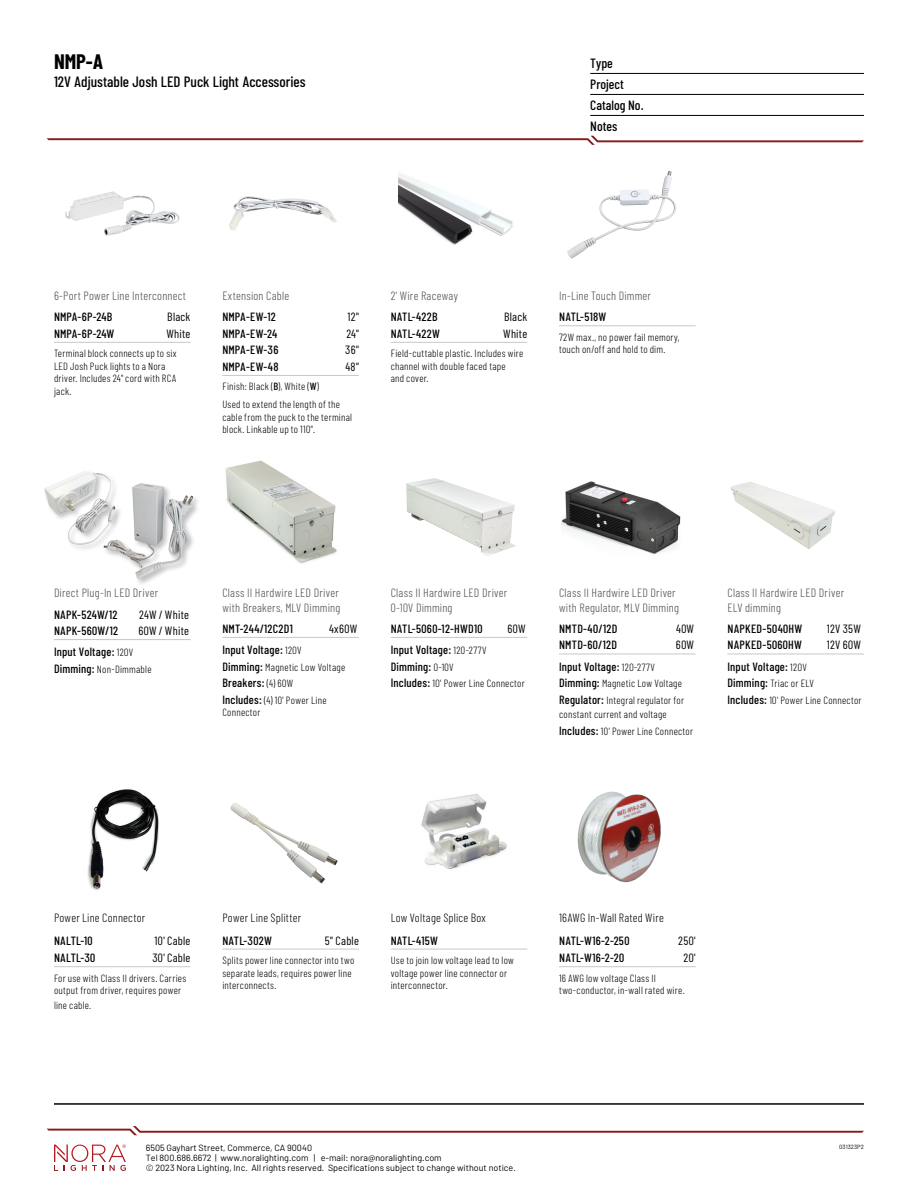
<style>
.page{position:relative;width:918px;height:1188px;background:#fff}
.page>*{position:absolute;margin:0;border:0;box-sizing:border-box;transform-origin:0 0}
.t1{font:700 21px "Barlow Condensed";color:#000}
.t2{font:500 15px "Barlow Condensed";color:#000}
.t3{font:500 13.5px/21px "Barlow Condensed";color:#000}
.t4{font:500 12px/16.5px "Barlow Condensed";letter-spacing:.02em;color:#000}
.t5{font:300 12px/14.4px "Barlow Condensed";letter-spacing:.02em;color:#4d4d4f}
.t6{font:12px "Barlow Condensed";letter-spacing:.02em;color:#000}
.t7{font:300 12px "Barlow Condensed";letter-spacing:.02em;color:#000}
.t8{font:300 10.5px/12.6px "Barlow Condensed";letter-spacing:.025em;color:#000}
.t9{font:9px/9.9px "Barlow";color:#000}
.t10{font:6px "Barlow";color:#000}
.s1{font-weight:500}
.s2{font-weight:300;font-size:10.5px}
.s3{font-weight:500;font-size:12px}
</style>
<div class="page">
<svg style="left:54px;top:1145px;width:72px;height:26px"></svg>
<hr style="left:590px;top:73px;width:274px;height:1px;background:#000">
<hr style="left:590px;top:94px;width:274px;height:1px;background:#000">
<hr style="left:590px;top:115px;width:274px;height:1px;background:#000">
<svg style="left:47px;top:136px;width:817px;height:9px"></svg>
<svg style="left:47px;top:1126px;width:817px;height:9px"></svg>
<hr style="left:54px;top:1103px;width:810px;height:2px;background:#000">
<hr style="left:54px;top:342px;width:137px;height:1px;background:#c7c8ca">
<hr style="left:222px;top:375px;width:137px;height:1px;background:#c7c8ca">
<hr style="left:391px;top:342px;width:136px;height:1px;background:#c7c8ca">
<hr style="left:559px;top:326px;width:137px;height:1px;background:#c7c8ca">
<img style="left:399px;top:173px;width:114px;height:72px">
<img style="left:65px;top:191px;width:115px;height:45px">
<img style="left:229px;top:196px;width:108px;height:35px">
<img style="left:567px;top:171px;width:110px;height:88px">
<hr style="left:54px;top:966px;width:137px;height:1px;background:#c7c8ca">
<hr style="left:222px;top:949px;width:137px;height:1px;background:#c7c8ca">
<hr style="left:391px;top:949px;width:136px;height:1px;background:#c7c8ca">
<hr style="left:559px;top:966px;width:137px;height:1px;background:#c7c8ca">
<img style="left:561px;top:481px;width:120px;height:73px">
<hr style="left:54px;top:639px;width:137px;height:1px;background:#c7c8ca">
<hr style="left:222px;top:637px;width:137px;height:1px;background:#c7c8ca">
<hr style="left:391px;top:637px;width:136px;height:1px;background:#c7c8ca">
<hr style="left:559px;top:654px;width:137px;height:1px;background:#c7c8ca">
<hr style="left:727px;top:654px;width:137px;height:1px;background:#c7c8ca">
<img style="left:406px;top:478px;width:110px;height:78px">
<img style="left:225px;top:460px;width:112px;height:104px">
<img style="left:230px;top:805px;width:108px;height:79px">
<img style="left:421px;top:794px;width:86px;height:75px">
<img style="left:87px;top:789px;width:72px;height:102px">
<img style="left:577px;top:791px;width:84px;height:92px">
<img style="left:730px;top:482px;width:105px;height:67px">
<div style="left:43px;top:469px;width:80px;height:83px;background:#000;opacity:.25"></div>
<img style="left:44px;top:471px;width:71px;height:74px">
<div style="left:102px;top:482px;width:99px;height:105px;background:#000;opacity:.25"></div>
<img style="left:103px;top:483px;width:83px;height:85px">
<h1 class="t1" style="left:54px;top:48px;width:51px">NMP-A</h1>
<h2 class="t2" style="left:54px;top:72px;width:253px">12V Adjustable Josh LED Puck Light Accessories</h2>
<p class="t3" style="left:590px;top:53px;width:55px">Type<br>Project<br>Catalog No.<br>Notes</p>
<p class="t5" style="left:54px;top:288px;width:134px">6-Port Power Line Interconnect</p>
<p class="t4" style="left:54px;top:308px;width:60px">NMPA-6P-24B</p>
<p class="t6" style="left:167px;top:309px;width:25px">Black</p>
<p class="t4" style="left:54px;top:325px;width:62px">NMPA-6P-24W</p>
<p class="t6" style="left:166px;top:326px;width:26px">White</p>
<p class="t8" style="left:54px;top:347px;width:124px">Terminal block connects up to six<br>LED Josh Puck lights to a Nora driver. Includes 24" cord with RCA jack.</p>
<p class="t5" style="left:222px;top:288px;width:68px">Extension Cable</p>
<p class="t4" style="left:222px;top:308px;width:55px">NMPA-EW-12</p>
<p class="t6" style="left:348px;top:309px;width:13px">12"</p>
<p class="t4" style="left:222px;top:325px;width:57px">NMPA-EW-24</p>
<p class="t6" style="left:346px;top:326px;width:14px">24"</p>
<p class="t4" style="left:222px;top:342px;width:58px">NMPA-EW-36</p>
<p class="t6" style="left:345px;top:343px;width:15px">36"</p>
<p class="t4" style="left:222px;top:358px;width:58px">NMPA-EW-48</p>
<p class="t6" style="left:345px;top:359px;width:15px">48"</p>
<p class="t8" style="left:222px;top:377px;width:119px;line-height:18px">Finish: Black (<span class="s1">B</span>), White (<span class="s1">W</span>)<br>Used to extend the length of the</p>
<p class="t8" style="left:222px;top:411px;width:131px">cable from the puck to the terminal block. Linkable up to 110".</p>
<p class="t5" style="left:391px;top:288px;width:69px">2' Wire Raceway</p>
<p class="t4" style="left:391px;top:308px;width:48px">NATL-422B</p>
<p class="t6" style="left:504px;top:309px;width:25px">Black</p>
<p class="t4" style="left:391px;top:325px;width:51px">NATL-422W</p>
<p class="t6" style="left:503px;top:326px;width:26px">White</p>
<p class="t8" style="left:391px;top:347px;width:134px">Field-cuttable plastic. Includes wire channel with double faced tape<br>and cover.</p>
<p class="t5" style="left:559px;top:288px;width:93px">In-Line Touch Dimmer</p>
<p class="t4" style="left:559px;top:308px;width:49px">NATL-518W</p>
<p class="t8" style="left:559px;top:330px;width:122px">72W max., no power fail memory, touch on/off and hold to dim.</p>
<p class="t5" style="left:54px;top:586px;width:106px">Direct Plug-In LED Driver</p>
<p class="t4" style="left:54px;top:606px;width:65px">NAPK-524W/12</p>
<p class="t6" style="left:139px;top:607px;width:51px">24W / White</p>
<p class="t4" style="left:54px;top:622px;width:66px">NAPK-560W/12</p>
<p class="t6" style="left:138px;top:623px;width:52px">60W / White</p>
<p class="t4" style="left:54px;top:643px;width:81px">Input Voltage: <span class="s2">120V</span></p>
<p class="t8" style="left:54px;top:662px;width:99px"><span class="s3">Dimming:</span> Non-Dimmable</p>
<p class="t5" style="left:222px;top:586px;width:119px">Class II Hardwire LED Driver with Breakers, MLV Dimming</p>
<p class="t4" style="left:222px;top:620px;width:72px">NMT-244/12C2D1</p>
<p class="t6" style="left:329px;top:621px;width:30px">4x60W</p>
<p class="t4" style="left:222px;top:641px;width:81px">Input Voltage: <span class="s2">120V</span></p>
<p class="t8" style="left:222px;top:660px;width:124px"><span class="s3">Dimming:</span> Magnetic Low Voltage</p>
<p class="t4" style="left:222px;top:674px;width:72px">Breakers: <span class="s2">(4) 60W</span></p>
<p class="t8" style="left:222px;top:693px;width:106px"><span class="s3">Includes:</span> (4) 10' Power Line<br>Connector</p>
<p class="t5" style="left:391px;top:586px;width:118px">Class II Hardwire LED Driver<br>0-10V Dimming</p>
<p class="t4" style="left:391px;top:620px;width:93px">NATL-5060-12-HWD10</p>
<p class="t6" style="left:508px;top:621px;width:20px">60W</p>
<p class="t4" style="left:391px;top:641px;width:97px">Input Voltage: <span class="s2">120-277V<br></span>Dimming: <span class="s2">0-10V</span></p>
<p class="t8" style="left:391px;top:677px;width:135px"><span class="s3">Includes:</span> 10' Power Line Connector</p>
<p class="t5" style="left:559px;top:586px;width:121px">Class II Hardwire LED Driver with Regulator, MLV Dimming</p>
<p class="t4" style="left:559px;top:620px;width:60px">NMTD-40/12D</p>
<p class="t6" style="left:676px;top:621px;width:20px">40W</p>
<p class="t4" style="left:559px;top:637px;width:59px">NMTD-60/12D</p>
<p class="t6" style="left:676px;top:638px;width:20px">60W</p>
<p class="t4" style="left:559px;top:658px;width:97px">Input Voltage: <span class="s2">120-277V</span></p>
<p class="t8" style="left:559px;top:675px;width:127px;line-height:16.5px"><span class="s3">Dimming:</span> Magnetic Low Voltage<br><span class="s3">Regulator:</span> Integral regulator for</p>
<p class="t8" style="left:559px;top:706px;width:135px;line-height:16.5px">constant current and voltage<br><span class="s3">Includes:</span> 10' Power Line Connector</p>
<p class="t5" style="left:727px;top:586px;width:118px">Class II Hardwire LED Driver<br>ELV dimming</p>
<p class="t4" style="left:727px;top:620px;width:76px">NAPKED-5040HW</p>
<p class="t6" style="left:827px;top:621px;width:36px">12V 35W</p>
<p class="t4" style="left:727px;top:637px;width:76px">NAPKED-5060HW</p>
<p class="t6" style="left:827px;top:638px;width:36px">12V 60W</p>
<p class="t4" style="left:727px;top:658px;width:81px">Input Voltage: <span class="s2">120V</span></p>
<p class="t8" style="left:727px;top:675px;width:135px;line-height:16.5px"><span class="s3">Dimming:</span> Triac or ELV<br><span class="s3">Includes:</span> 10' Power Line Connector</p>
<p class="t7" style="left:54px;top:911px;width:93px">Power Line Connector</p>
<p class="t4" style="left:54px;top:932px;width:40px">NALTL-10</p>
<p class="t6" style="left:155px;top:933px;width:37px">10' Cable</p>
<p class="t4" style="left:54px;top:949px;width:43px">NALTL-30</p>
<p class="t6" style="left:152px;top:950px;width:40px">30' Cable</p>
<p class="t8" style="left:54px;top:971px;width:134px">For use with Class II drivers. Carries output from driver, requires power</p>
<p class="t8" style="left:54px;top:998px;width:39px">line cable.</p>
<p class="t7" style="left:222px;top:911px;width:80px">Power Line Splitter</p>
<p class="t4" style="left:222px;top:932px;width:51px">NATL-302W</p>
<p class="t6" style="left:325px;top:933px;width:35px">5" Cable</p>
<p class="t8" style="left:222px;top:954px;width:133px">Splits power line connector into two separate leads, requires power line interconnects.</p>
<p class="t7" style="left:391px;top:911px;width:97px">Low Voltage Splice Box</p>
<p class="t4" style="left:391px;top:932px;width:49px">NATL-415W</p>
<p class="t8" style="left:391px;top:954px;width:125px">Use to join low voltage lead to low voltage power line connector or interconnector.</p>
<p class="t7" style="left:559px;top:911px;width:106px">16AWG In-Wall Rated Wire</p>
<p class="t4" style="left:559px;top:932px;width:72px">NATL-W16-2-250</p>
<p class="t6" style="left:678px;top:933px;width:19px">250'</p>
<p class="t4" style="left:559px;top:949px;width:66px">NATL-W16-2-20</p>
<p class="t6" style="left:684px;top:950px;width:14px">20'</p>
<p class="t8" style="left:559px;top:971px;width:127px">16 AWG low voltage Class II two-conductor, in-wall rated wire.</p>
<p class="t9" style="left:146px;top:1142px;width:372px">6505 Gayhart Street, Commerce, CA 90040<br>Tel 800.686.6672 | www.noralighting.com | e-mail: nora@noralighting.com<br>© 2023 Nora Lighting, Inc. All rights reserved. Specifications subject to change without notice.</p>
<p class="t10" style="left:839px;top:1143px;width:26px">031323P2</p>
</div>
